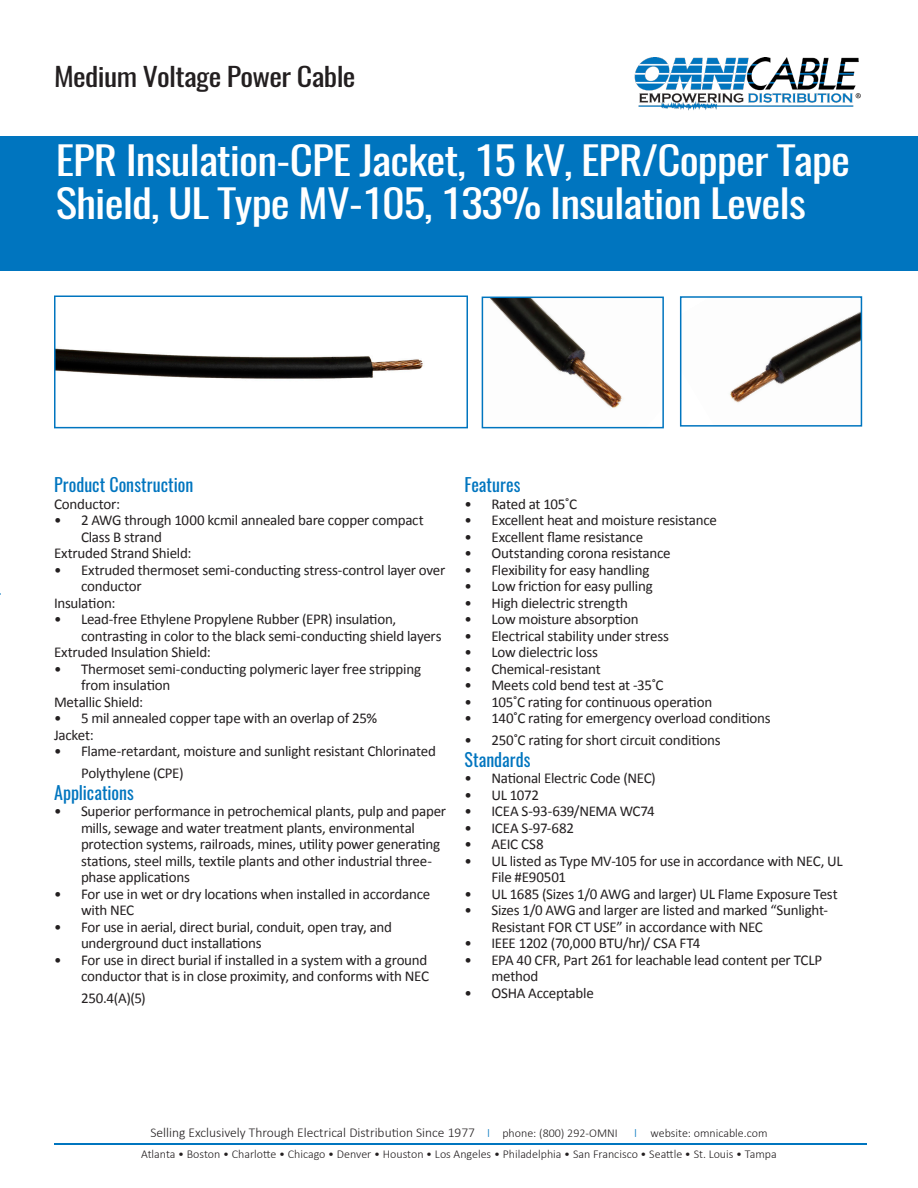
<style>
.page{position:relative;width:918px;height:1188px;background:#fff}
.page>*{position:absolute;margin:0;border:0;box-sizing:border-box;transform-origin:0 0}
.t1{font:38.25px/43.5px "Oswald";letter-spacing:-.02em;color:#fff;scale:1.18 1}
.t2{font:25.5px "Oswald";letter-spacing:-.02em;color:#231f20;scale:1.18 1}
.t3{font:18px "Oswald";color:#0075bf}
.t4{font:15px/16.5px "Calibri";letter-spacing:-.015em;color:#231f20}
.t5{font:300 13.5px "Calibri";color:#231f20}
.t6{font:300 12px "Calibri";color:#231f20}
.s1{font-size:12.75px;color:#0075bf}
.s2{font-size:12px}
</style>
<div class="page">
<div style="left:0;top:136px;width:918px;height:135px;background:#0075bf"></div>
<img style="left:634px;top:57px;width:227px;height:54px">
<hr style="left:54px;top:1143px;width:813px;height:1px;background:#0075bf">
<img style="left:57px;top:348px;width:366px;height:31px">
<div style="left:54px;top:296px;width:414px;height:132px;border:2px solid #0075bf"></div>
<img style="left:491px;top:300px;width:131px;height:108px">
<div style="left:482px;top:297px;width:182px;height:131px;border:2px solid #0075bf"></div>
<img style="left:730px;top:312px;width:129px;height:91px">
<div style="left:680px;top:296px;width:182px;height:131px;border:2px solid #0075bf"></div>
<p class="t2" style="left:54px;top:59px;width:257px">Medium Voltage Power Cable</p>
<p class="t1" style="left:56px;top:139px;width:675px">EPR Insulation-CPE Jacket, 15 kV, EPR/Copper Tape<br>Shield, UL Type MV-105, 133% Insulation Levels</p>
<p class="t3" style="left:54px;top:473px;width:141px">Product Construction</p>
<p class="t4" style="left:54px;top:496px;width:68px">Conductor:</p>
<p class="t4" style="left:81px;top:512px;width:344px;text-indent:-27px">• 2 AWG through 1000 kcmil annealed bare copper compact<br>Class B strand</p>
<p class="t4" style="left:54px;top:545px;width:139px">Extruded Strand Shield:</p>
<p class="t4" style="left:81px;top:562px;width:366px;text-indent:-27px">• Extruded thermoset semi-conducting stress-control layer over conductor</p>
<p class="t4" style="left:54px;top:595px;width:63px">Insulation:</p>
<p class="t4" style="left:81px;top:611px;width:362px;text-indent:-27px">• Lead-free Ethylene Propylene Rubber (EPR) insulation, contrasting in color to the black semi-conducting shield layers</p>
<p class="t4" style="left:54px;top:644px;width:158px">Extruded Insulation Shield:</p>
<p class="t4" style="left:81px;top:661px;width:342px;text-indent:-27px">• Thermoset semi-conducting polymeric layer free stripping from insulation</p>
<p class="t4" style="left:54px;top:694px;width:91px">Metallic Shield:</p>
<p class="t4" style="left:54px;top:710px;width:325px">• 5 mil annealed copper tape with an overlap of 25%</p>
<p class="t4" style="left:54px;top:727px;width:41px">Jacket:</p>
<p class="t4" style="left:81px;top:741px;width:356px;line-height:21.6px;text-indent:-27px">• Flame-retardant, moisture and sunlight resistant Chlorinated<br>Polythylene (CPE)</p>
<p class="t3" style="left:54px;top:780px;width:81px">Applications</p>
<p class="t4" style="left:81px;top:803px;width:367px;text-indent:-27px">• Superior performance in petrochemical plants, pulp and paper mills, sewage and water treatment plants, environmental protection systems, railroads, mines, utility power generating stations, steel mills, textile plants and other industrial three&shy;phase applications</p>
<p class="t4" style="left:81px;top:885px;width:351px;text-indent:-27px">• For use in wet or dry locations when installed in accordance with NEC</p>
<p class="t4" style="left:81px;top:918px;width:313px;text-indent:-27px">• For use in aerial, direct burial, conduit, open tray, and underground duct installations</p>
<p class="t4" style="left:54px;top:951px;width:377px;text-align:right">• For use in direct burial if installed in a system with a ground conductor that is in close proximity, and conforms with NEC</p>
<p class="t4" style="left:81px;top:990px;width:66px">250.4(A)(5)</p>
<p class="t3" style="left:464px;top:473px;width:58px">Features</p>
<p class="t4" style="left:464px;top:496px;width:114px">• Rated at 105˚C</p>
<p class="t4" style="left:464px;top:512px;width:254px">• Excellent heat and moisture resistance</p>
<p class="t4" style="left:464px;top:529px;width:180px">• Excellent flame resistance</p>
<p class="t4" style="left:464px;top:545px;width:208px">• Outstanding corona resistance</p>
<p class="t4" style="left:464px;top:562px;width:187px">• Flexibility for easy handling</p>
<p class="t4" style="left:464px;top:578px;width:190px">• Low friction for easy pulling</p>
<p class="t4" style="left:464px;top:595px;width:165px">• High dielectric strength</p>
<p class="t4" style="left:464px;top:611px;width:176px">• Low moisture absorption</p>
<p class="t4" style="left:464px;top:628px;width:206px">• Electrical stability under stress</p>
<p class="t4" style="left:464px;top:644px;width:135px">• Low dielectric loss</p>
<p class="t4" style="left:464px;top:661px;width:138px">• Chemical-resistant</p>
<p class="t4" style="left:464px;top:677px;width:201px">• Meets cold bend test at -35˚C</p>
<p class="t4" style="left:464px;top:694px;width:249px">• 105˚C rating for continuous operation</p>
<p class="t4" style="left:464px;top:710px;width:308px">• 140˚C rating for emergency overload conditions</p>
<p class="t4" style="left:464px;top:732px;width:258px">• 250˚C rating for short circuit conditions</p>
<p class="t3" style="left:464px;top:747px;width:68px">Standards</p>
<p class="t4" style="left:464px;top:770px;width:193px">• National Electric Code (NEC)</p>
<p class="t4" style="left:464px;top:786px;width:76px">• UL 1072</p>
<p class="t4" style="left:464px;top:803px;width:192px">• ICEA S-93-639/NEMA WC74</p>
<p class="t4" style="left:464px;top:819px;width:111px">• ICEA S-97-682</p>
<p class="t4" style="left:464px;top:836px;width:81px">• AEIC CS8</p>
<p class="t4" style="left:491px;top:852px;width:353px;text-indent:-27px">• UL listed as Type MV-105 for use in accordance with NEC, UL<br>File #E90501</p>
<p class="t4" style="left:464px;top:885px;width:375px">• UL 1685 (Sizes 1/0 AWG and larger) UL Flame Exposure Test</p>
<p class="t4" style="left:491px;top:902px;width:338px;text-indent:-27px">• Sizes 1/0 AWG and larger are listed and marked “Sunlight-<br>Resistant FOR CT USE” in accordance with NEC</p>
<p class="t4" style="left:464px;top:935px;width:238px">• IEEE 1202 (70,000 BTU/hr)/ CSA FT4</p>
<p class="t4" style="left:491px;top:951px;width:332px;text-indent:-27px">• EPA 40 CFR, Part 261 for leachable lead content per TCLP method</p>
<p class="t4" style="left:464px;top:984px;width:131px">• OSHA Acceptable</p>
<p class="t5" style="left:150px;top:1124px;width:469px">Selling Exclusively Through Electrical Distribution Since 1977 <span class="s1">I</span> <span class="s2">phone: (800) 292-OMNI</span></p>
<p class="t6" style="left:634px;top:1125px;width:135px"><span class="s1">I</span> website: omnicable.com</p>
<p class="t6" style="left:141px;top:1146px;width:637px">Atlanta • Boston • Charlotte • Chicago • Denver • Houston • Los Angeles • Philadelphia • San Francisco • Seattle • St. Louis • Tampa</p>
</div>
